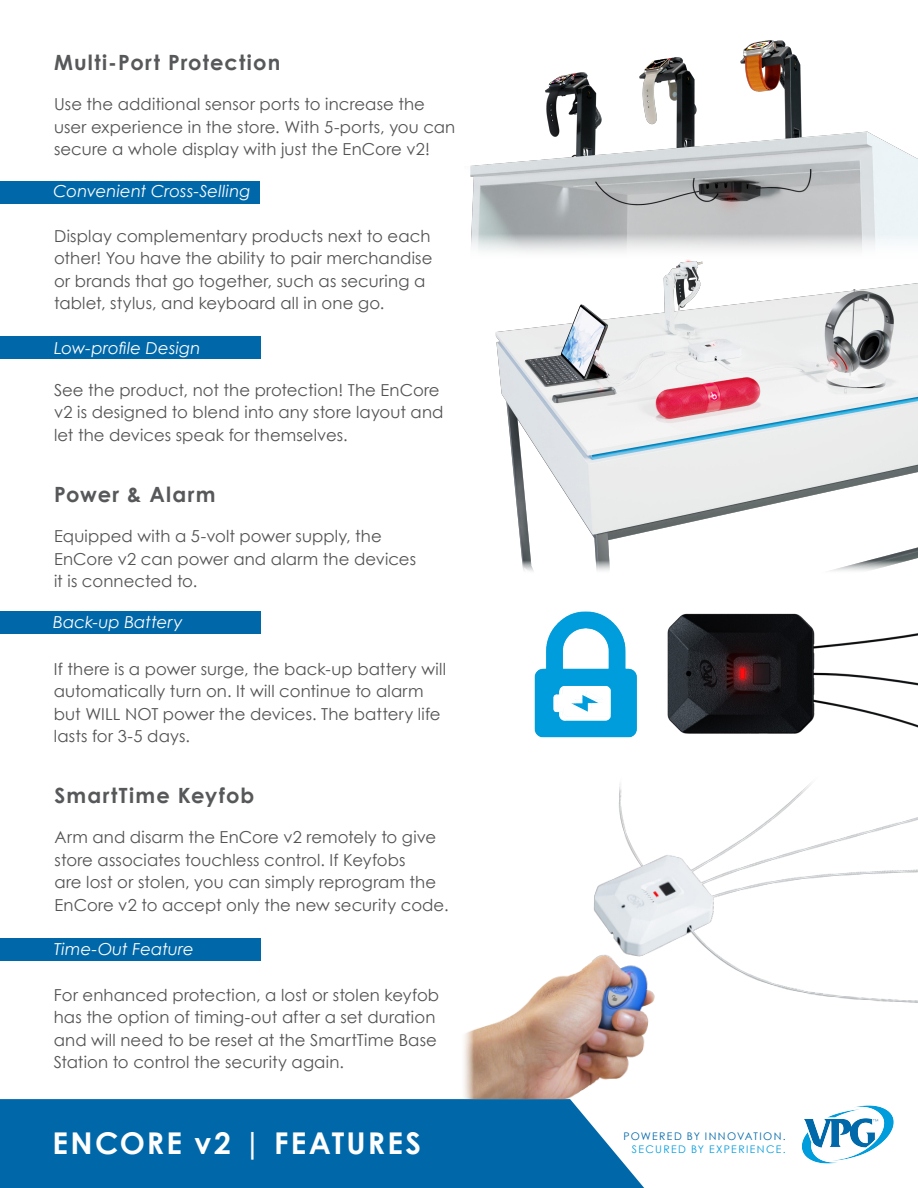
<style>
.page{position:relative;width:918px;height:1188px;background:#fff}
.page>*{position:absolute;margin:0;border:0;box-sizing:border-box;transform-origin:0 0}
.t1{font:700 30px "Century Gothic";letter-spacing:.07em;color:#fff}
.t2{font:700 21px "Century Gothic";letter-spacing:.055em;color:#57585a}
.t3{font:16.5px/22.5px "Century Gothic";letter-spacing:.005em;color:#535353}
.t4{font:italic 16.5px "Century Gothic";letter-spacing:.005em;color:#fff}
.t5{font:10.5px "Century Gothic";letter-spacing:.125em;color:#0068a9}
.t6{font:10.5px "Century Gothic";letter-spacing:.13em;color:#069ddc}
</style>
<div class="page">
<div style="left:0;top:1099px;width:644px;height:89px;background:#0068a9"></div>
<img style="left:802px;top:1105px;width:92px;height:59px">
<div style="left:0;top:181px;width:260px;height:23px;background:#0068a9"></div>
<div style="left:0;top:336px;width:260px;height:23px;background:#0068a9"></div>
<div style="left:0;top:611px;width:260px;height:23px;background:#0068a9"></div>
<div style="left:0;top:938px;width:260px;height:23px;background:#0068a9"></div>
<img style="left:464px;top:784px;width:454px;height:315px">
<img style="left:534px;top:611px;width:384px;height:127px">
<img style="left:495px;top:260px;width:423px;height:311px">
<img style="left:470px;top:40px;width:448px;height:220px">
<p class="t2" style="left:54px;top:46px;width:228px">Multi-Port Protection</p>
<p class="t3" style="left:54px;top:93px;width:403px">Use the additional sensor ports to increase the user experience in the store. With 5-ports, you can secure a whole display with just the EnCore v2!</p>
<p class="t4" style="left:54px;top:180px;width:198px">Convenient Cross-Selling</p>
<p class="t3" style="left:54px;top:224px;width:380px">Display complementary products next to each other! You have the ability to pair merchandise or brands that go together, such as securing a tablet, stylus, and keyboard all in one go.</p>
<p class="t4" style="left:54px;top:336px;width:148px">Low-profile Design</p>
<p class="t3" style="left:54px;top:379px;width:391px">See the product, not the protection! The EnCore v2 is designed to blend into any store layout and let the devices speak for themselves.</p>
<p class="t2" style="left:54px;top:478px;width:163px">Power &amp; Alarm</p>
<p class="t3" style="left:54px;top:525px;width:329px">Equipped with a 5-volt power supply, the</p>
<p class="t3" style="left:54px;top:547px;width:364px">EnCore v2 can power and alarm the devices</p>
<p class="t3" style="left:54px;top:570px;width:145px">it is connected to.</p>
<p class="t4" style="left:53px;top:610px;width:131px">Back-up Battery</p>
<p class="t3" style="left:54px;top:657px;width:394px">If there is a power surge, the back-up battery will automatically turn on. It will continue to alarm but WILL NOT power the devices. The battery life lasts for 3-5 days.</p>
<p class="t2" style="left:55px;top:779px;width:201px">SmartTime Keyfob</p>
<p class="t3" style="left:55px;top:826px;width:396px">Arm and disarm the EnCore v2 remotely to give store associates touchless control. If Keyfobs<br>are lost or stolen, you can simply reprogram the EnCore v2 to accept only the new security code.</p>
<p class="t4" style="left:54px;top:938px;width:141px">Time-Out Feature</p>
<p class="t3" style="left:54px;top:983px;width:387px">For enhanced protection, a lost or stolen keyfob has the option of timing-out after a set duration and will need to be reset at the SmartTime Base Station to control the security again.</p>
<p class="t1" style="left:52px;top:1120px;width:370px">ENCORE v2 | FEATURES</p>
<p class="t5" style="left:623px;top:1129px;width:164px">POWERED BY INNOVATION.</p>
<p class="t6" style="left:632px;top:1142px;width:155px">SECURED BY EXPERIENCE.</p>
</div>
